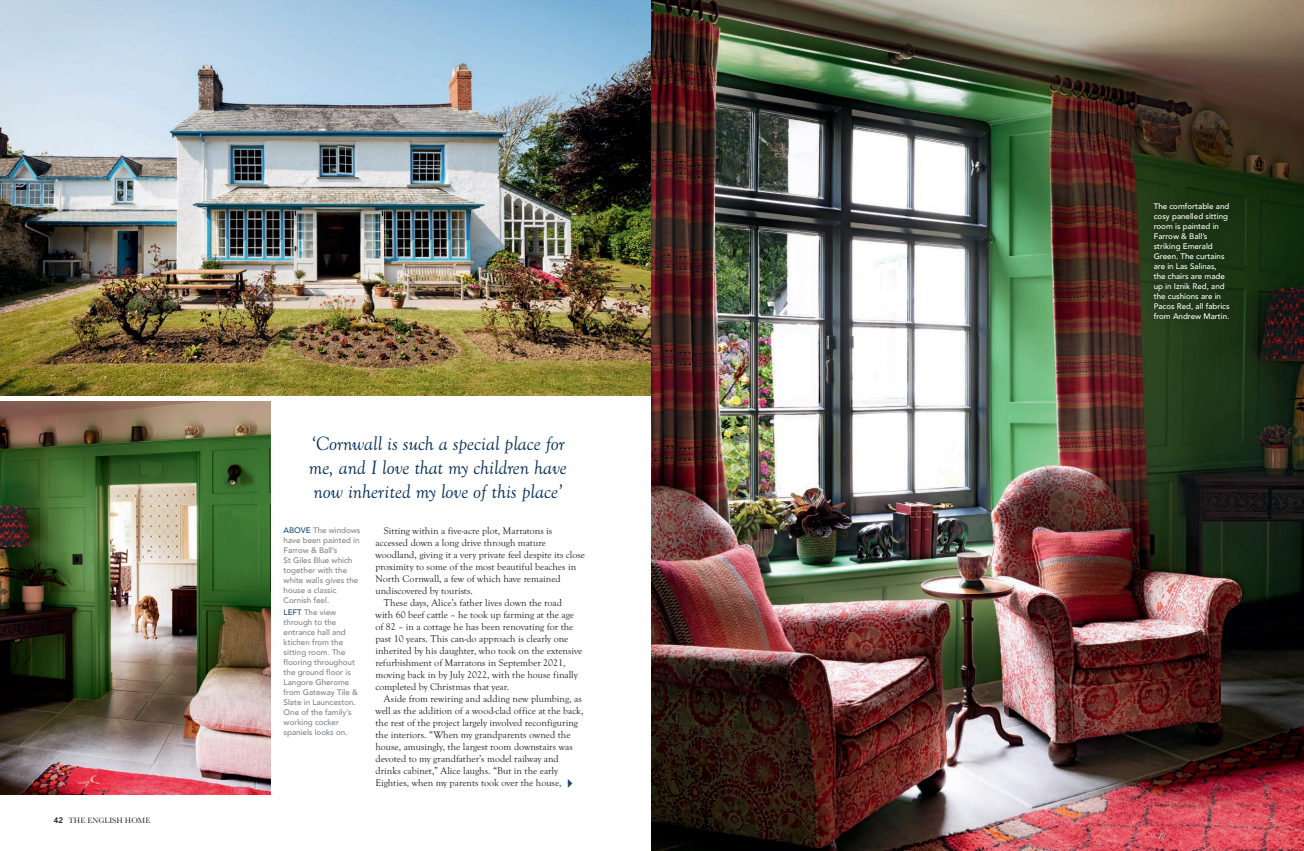
<style>
.page{position:relative;width:1304px;height:851px;background:#fff}
.page>*{position:absolute;margin:0;border:0;box-sizing:border-box;transform-origin:0 0}
.t1{font:italic 20px/24px "Goudy Old Sty";color:#002d58;text-align:justify}
.t2{font:10px/12px "Goudy Old Sty";color:#231f20}
.CA_Caption{font:500 8px/10px "Avenir";color:#808285}
.t3{font:500 8px/10px "Avenir";color:#fff}
.t4{font:8px "Baskerville";color:#231f20}
.s1{font-family:"Avenir";font-weight:800}
.s2{color:#194870}
</style>
<div class="page">
<img style="left:0;top:0;width:652px;height:396px">
<img style="left:652px;top:0;width:652px;height:850px">
<img style="left:0;top:401px;width:271px;height:393px">
<div style="left:1145px;top:194px;width:93px;height:134px;background:#1e3617"></div>
<p class="t4" style="left:54px;top:814px;width:98px"><span class="s1">42</span> THE ENGLISH HOME</p>
<p class="t1" style="left:309px;top:431px;width:259px">‘Cornwall is such a special place for me, and I love that my children have now inherited my love of this place’</p>
<p class="CA_Caption" style="left:284px;top:525px;width:78px"><span class="s2">ABOVE</span> The windows have been painted in<br>Farrow &amp; Ball’s<br>St Giles Blue which together with the white walls gives the house a classic<br>Cornish feel.</p>
<p class="CA_Caption" style="left:284px;top:606px;width:76px"><span class="s2">LEFT</span> The view through to the entrance hall and ktichen from the sitting room. The flooring throughout the ground floor is<br>Langore Gherome from Gateway Tile &amp;<br>Slate in Launceston.<br>One of the family’s working cocker spaniels looks on.</p>
<p class="t2" style="left:375px;top:524px;width:211px;text-indent:8px">Sitting within a five-acre plot, Marratons is accessed down a long drive through mature woodland, giving it a very private feel despite its close proximity to some of the most beautiful beaches in North Cornwall, a few of which have remained undiscovered by tourists.</p>
<p class="t2" style="left:375px;top:596px;width:208px;text-indent:8px">These days, Alice’s father lives down the road<br>with 60 beef cattle – he took up farming at the age of 82 – in a cottage he has been renovating for the past 10 years. This can-do approach is clearly one inherited by his daughter, who took on the extensive refurbishment of Marratons in September 2021, moving back in by July 2022, with the house finally completed by Christmas that year.</p>
<p class="t2" style="left:375px;top:692px;width:210px;text-indent:8px">Aside from rewiring and adding new plumbing, as well as the addition of a wood-clad office at the back, the rest of the project largely involved reconfiguring the interiors. “When my grandparents owned the house, amusingly, the largest room downstairs was devoted to my grandfather’s model railway and drinks cabinet,” Alice laughs. “But in the early Eighties, when my parents took over the house,</p>
<p class="t3" style="left:1154px;top:201px;width:77px">The comfortable and cosy panelled sitting room is painted in<br>Farrow &amp; Ball’s striking Emerald<br>Green. The curtains are in Las Salinas, the chairs are made up in Iznik Red, and the cushions are in<br>Pacos Red, all fabrics from Andrew Martin.</p>
</div>
